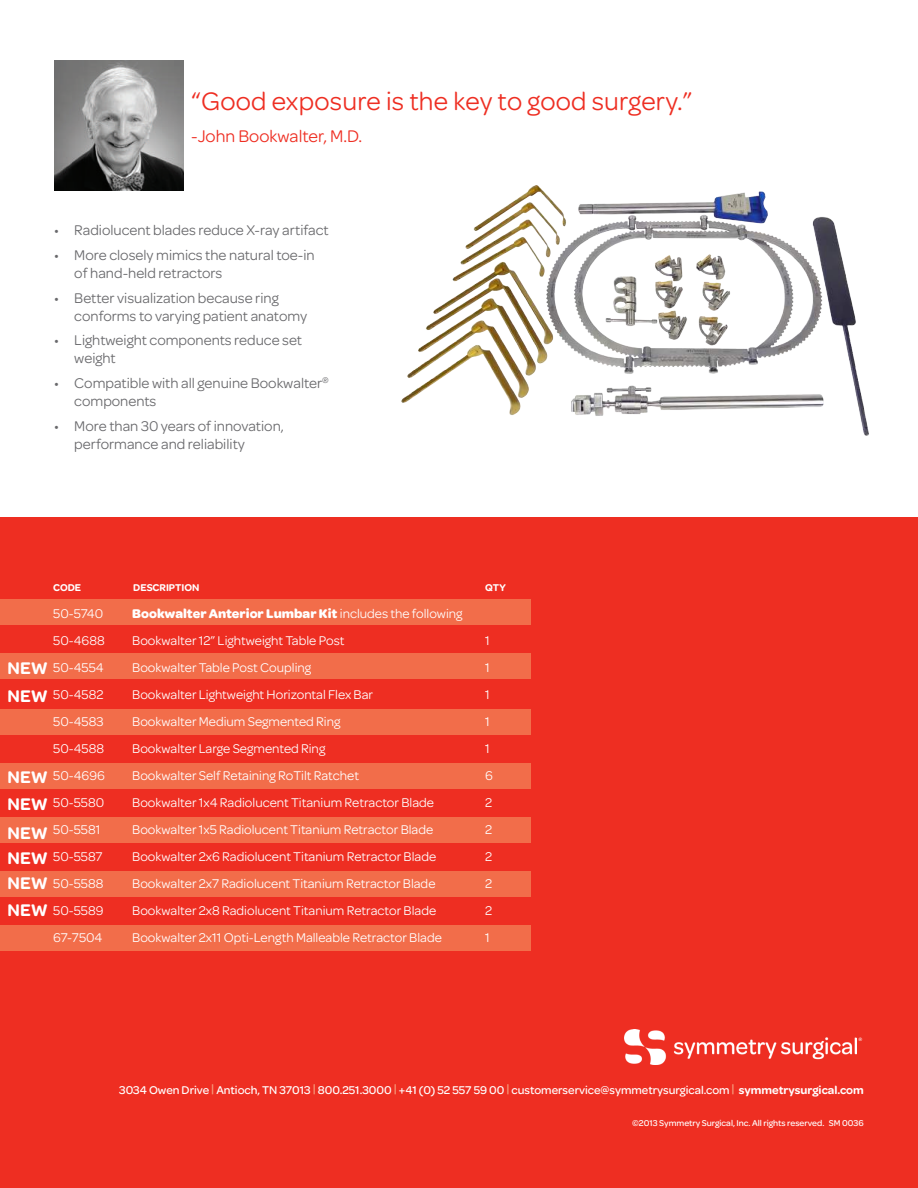
<style>
.page{position:relative;width:918px;height:1188px;background:#fff}
.page>*{position:absolute;margin:0;border:0;box-sizing:border-box;transform-origin:0 0}
.t1{font:27px "Omnes";letter-spacing:.01em;color:#ee2e22}
.t2{font:600 18px/25.7px "Omnes";color:#fff}
.t3{font:18px "Omnes";color:#ee2e22}
.t4{font:15px/18px "Omnes";color:#69696c}
.t5{font:13.5px "Omnes";color:#fff}
.t6{font:700 13.5px "Omnes";color:#fff}
.t7{font:500 12px "Omnes";color:#fff}
.t8{font:600 10.5px "Omnes";color:#fff}
.t9{font:500 9px "Omnes";color:#fff}
.t10{font:500 5.1px "Omnes";color:#fff}
.s1{font-weight:400}
.s2{color:#f69b7b}
.s3{font-weight:600}
</style>
<div class="page">
<div style="left:0;top:517px;width:918px;height:671px;background:#ee2e22"></div>
<div style="left:0;top:710px;width:530px;height:25px;background:#f26d4a"></div>
<div style="left:0;top:764px;width:530px;height:25px;background:#f26d4a"></div>
<img style="left:54px;top:60px;width:130px;height:131px">
<img style="left:401px;top:185px;width:468px;height:251px">
<img style="left:624px;top:1030px;width:233px;height:34px">
<div style="left:0;top:600px;width:530px;height:25px;background:#f26d4a"></div>
<div style="left:0;top:654px;width:530px;height:25px;background:#f26d4a"></div>
<div style="left:0;top:817px;width:530px;height:25px;background:#f26d4a"></div>
<div style="left:0;top:871px;width:530px;height:25px;background:#f26d4a"></div>
<div style="left:0;top:926px;width:530px;height:25px;background:#f26d4a"></div>
<h1 class="t1" style="left:191px;top:86px;width:503px">“Good exposure is the key to good surgery.”</h1>
<h2 class="t3" style="left:191px;top:126px;width:173px">-John Bookwalter, M.D.</h2>
<p class="t4" style="left:54px;top:221px;width:276px">• Radiolucent blades reduce X-ray artifact</p>
<p class="t4" style="left:74px;top:246px;width:242px;text-indent:-20px">• More closely mimics the natural toe-in of hand-held retractors</p>
<p class="t4" style="left:74px;top:289px;width:234px;text-indent:-20px">• Better visualization because ring conforms to varying patient anatomy</p>
<p class="t4" style="left:74px;top:331px;width:229px;text-indent:-20px">• Lightweight components reduce set weight</p>
<p class="t4" style="left:74px;top:374px;width:256px;text-indent:-20px">• Compatible with all genuine Bookwalter<sup>® </sup>components</p>
<p class="t4" style="left:74px;top:417px;width:211px;text-indent:-20px">• More than 30 years of innovation, performance and reliability</p>
<p class="t8" style="left:53px;top:581px;width:30px">CODE</p>
<p class="t8" style="left:133px;top:581px;width:68px">DESCRIPTION</p>
<p class="t8" style="left:485px;top:581px;width:22px">QTY</p>
<p class="t5" style="left:53px;top:606px;width:52px">50-5740</p>
<p class="t6" style="left:132px;top:606px;width:332px">Bookwalter Anterior Lumbar Kit <span class="s1">includes the following</span></p>
<p class="t5" style="left:53px;top:633px;width:53px">50-4688</p>
<p class="t5" style="left:132px;top:633px;width:214px">Bookwalter 12” Lightweight Table Post</p>
<p class="t5" style="left:485px;top:633px;width:6px">1</p>
<p class="t5" style="left:53px;top:660px;width:52px">50-4554</p>
<p class="t5" style="left:132px;top:660px;width:181px">Bookwalter Table Post Coupling</p>
<p class="t5" style="left:485px;top:660px;width:6px">1</p>
<p class="t5" style="left:53px;top:687px;width:52px">50-4582</p>
<p class="t5" style="left:132px;top:687px;width:242px">Bookwalter Lightweight Horizontal Flex Bar</p>
<p class="t5" style="left:485px;top:687px;width:6px">1</p>
<p class="t5" style="left:53px;top:714px;width:52px">50-4583</p>
<p class="t5" style="left:132px;top:714px;width:210px">Bookwalter Medium Segmented Ring</p>
<p class="t5" style="left:485px;top:714px;width:6px">1</p>
<p class="t5" style="left:53px;top:741px;width:52px">50-4588</p>
<p class="t5" style="left:132px;top:741px;width:195px">Bookwalter Large Segmented Ring</p>
<p class="t5" style="left:485px;top:741px;width:6px">1</p>
<p class="t5" style="left:53px;top:768px;width:53px">50-4696</p>
<p class="t5" style="left:132px;top:768px;width:228px">Bookwalter Self Retaining RoTilt Ratchet</p>
<p class="t5" style="left:485px;top:768px;width:9px">6</p>
<p class="t5" style="left:53px;top:795px;width:52px">50-5580</p>
<p class="t5" style="left:132px;top:795px;width:303px">Bookwalter 1x4 Radiolucent Titanium Retractor Blade</p>
<p class="t5" style="left:485px;top:795px;width:9px">2</p>
<p class="t5" style="left:53px;top:822px;width:49px">50-5581</p>
<p class="t5" style="left:132px;top:822px;width:303px">Bookwalter 1x5 Radiolucent Titanium Retractor Blade</p>
<p class="t5" style="left:485px;top:822px;width:9px">2</p>
<p class="t5" style="left:53px;top:849px;width:51px">50-5587</p>
<p class="t5" style="left:132px;top:849px;width:306px">Bookwalter 2x6 Radiolucent Titanium Retractor Blade</p>
<p class="t5" style="left:485px;top:849px;width:9px">2</p>
<p class="t5" style="left:53px;top:876px;width:52px">50-5588</p>
<p class="t5" style="left:132px;top:876px;width:305px">Bookwalter 2x7 Radiolucent Titanium Retractor Blade</p>
<p class="t5" style="left:485px;top:876px;width:9px">2</p>
<p class="t5" style="left:53px;top:903px;width:52px">50-5589</p>
<p class="t5" style="left:132px;top:903px;width:306px">Bookwalter 2x8 Radiolucent Titanium Retractor Blade</p>
<p class="t5" style="left:485px;top:903px;width:9px">2</p>
<p class="t5" style="left:53px;top:930px;width:51px">67-7504</p>
<p class="t5" style="left:132px;top:930px;width:311px">Bookwalter 2x11 Opti-Length Malleable Retractor Blade</p>
<p class="t5" style="left:485px;top:930px;width:6px">1</p>
<h2 class="t2" style="left:8px;top:655px;width:42px">NEW</h2>
<h2 class="t2" style="left:8px;top:683px;width:42px">NEW</h2>
<h2 class="t2" style="left:8px;top:763px;width:42px;line-height:27.2px">NEW<br>NEW</h2>
<h2 class="t2" style="left:8px;top:820px;width:42px;text-align:justify">NEW NEW NEW NEW</h2>
<p class="t10" style="left:858px;top:1036px;width:5px">®</p>
<p class="t7" style="left:119px;top:1083px;width:746px">3034 Owen Drive <span class="s2">|</span> Antioch, TN 37013 <span class="s2">|</span> 800.251.3000 <span class="s2">|</span> +41 (0) 52 557 59 00 <span class="s2">|</span> customerservice@symmetrysurgical.com <span class="s2">|</span> <span class="s3">symmetrysurgical.com</span></p>
<p class="t9" style="left:632px;top:1118px;width:233px">©2013 Symmetry Surgical, Inc. All rights reserved. SM 0036</p>
</div>
